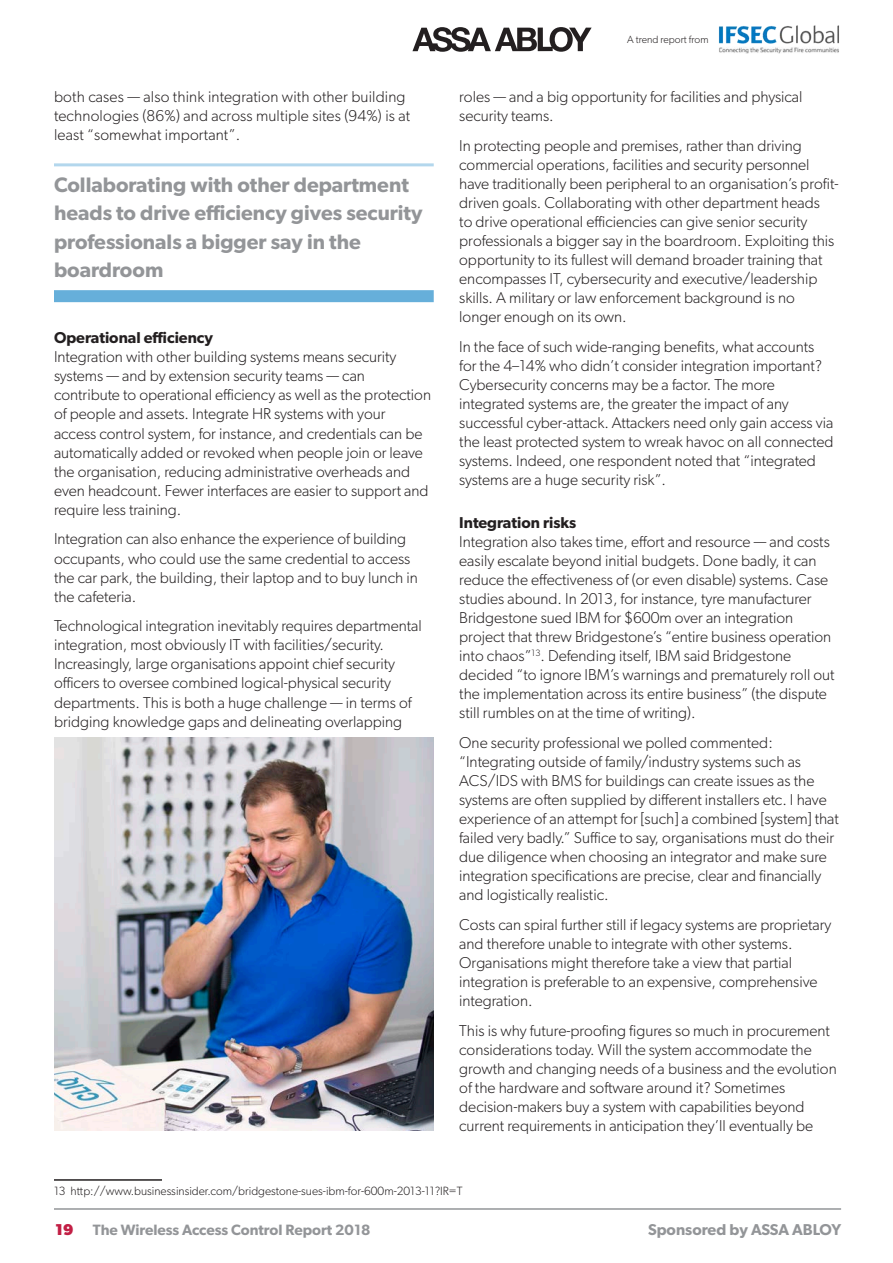
<style>
.page{position:relative;width:893px;height:1263px;background:#fff}
.page>*{position:absolute;margin:0;border:0;box-sizing:border-box;transform-origin:0 0}
.t1{font:600 21px/28.5px "Gibson";color:#939598}
.body_copy{font:300 15.75px/19px "Gibson";color:#231f20}
.xhead{font:600 15.75px "Gibson";color:#231f20}
.t2{font:600 15.75px "Gibson";color:#939598}
.t3{font:600 15px "Gibson";color:#939598}
.FOOTNOTE{font:300 12px "Gibson";color:#231f20}
.t4{font:300 10.5px "Gibson";color:#231f20}
.s1{font-weight:700;font-size:15.75px;color:#c21f45}
</style>
<div class="page">
<hr style="left:54px;top:1208px;width:787px;height:2px;background:#939598">
<img style="left:718px;top:25px;width:121px;height:29px">
<svg style="left:412px;top:27px;width:180px;height:25px"></svg>
<hr style="left:54px;top:163px;width:380px;height:3px;background:#b3d7ed">
<div style="left:54px;top:290px;width:380px;height:12px;background:#66afda"></div>
<hr style="left:54px;top:1179px;width:108px;height:2px;background:#231f20">
<img style="left:54px;top:738px;width:380px;height:393px">
<p class="body_copy" style="left:54px;top:87px;width:358px">both cases — also think integration with other building technologies (86%) and across multiple sites (94%) is at least “somewhat important”.</p>
<p class="t1" style="left:54px;top:170px;width:370px">Collaborating with other department heads to drive efficiency gives security professionals a bigger say in the boardroom</p>
<p class="xhead" style="left:54px;top:328px;width:161px">Operational efficiency</p>
<p class="body_copy" style="left:54px;top:347px;width:379px">Integration with other building systems means security systems — and by extension security teams — can contribute to operational efficiency as well as the protection of people and assets. Integrate HR systems with your access control system, for instance, and credentials can be automatically added or revoked when people join or leave the organisation, reducing administrative overheads and even headcount. Fewer interfaces are easier to support and require less training.</p>
<p class="body_copy" style="left:54px;top:529px;width:365px">Integration can also enhance the experience of building occupants, who could use the same credential to access the car park, the building, their laptop and to buy lunch in the cafeteria.</p>
<p class="body_copy" style="left:54px;top:616px;width:369px">Technological integration inevitably requires departmental integration, most obviously IT with facilities/security.<br>Increasingly, large organisations appoint chief security officers to oversee combined logical-physical security departments. This is both a huge challenge — in terms of bridging knowledge gaps and delineating overlapping</p>
<p class="t4" style="left:627px;top:33px;width:83px">A trend report from</p>
<p class="body_copy" style="left:459px;top:87px;width:345px">roles — and a big opportunity for facilities and physical security teams.</p>
<p class="body_copy" style="left:459px;top:135px;width:381px">In protecting people and premises, rather than driving commercial operations, facilities and security personnel have traditionally been peripheral to an organisation’s profit&shy;driven goals. Collaborating with other department heads<br>to drive operational efficiencies can give senior security professionals a bigger say in the boardroom. Exploiting this opportunity to its fullest will demand broader training that encompasses IT, cybersecurity and executive/leadership skills. A military or law enforcement background is no longer enough on its own.</p>
<p class="body_copy" style="left:459px;top:337px;width:376px">In the face of such wide-ranging benefits, what accounts for the 4–14% who didn’t consider integration important?<br>Cybersecurity concerns may be a factor. The more integrated systems are, the greater the impact of any successful cyber-attack. Attackers need only gain access via the least protected system to wreak havoc on all connected systems. Indeed, one respondent noted that “integrated systems are a huge security risk”.</p>
<p class="xhead" style="left:459px;top:513px;width:119px">Integration risks</p>
<p class="body_copy" style="left:459px;top:532px;width:377px">Integration also takes time, effort and resource — and costs easily escalate beyond initial budgets. Done badly, it can reduce the effectiveness of (or even disable) systems. Case studies abound. In 2013, for instance, tyre manufacturer Bridgestone sued IBM for $600m over an integration project that threw Bridgestone’s “entire business operation into chaos”<sup>13</sup>. Defending itself, IBM said Bridgestone decided “to ignore IBM’s warnings and prematurely roll out the implementation across its entire business” (the dispute still rumbles on at the time of writing).</p>
<p class="body_copy" style="left:459px;top:733px;width:381px">One security professional we polled commented: “Integrating outside of family/industry systems such as ACS/IDS with BMS for buildings can create issues as the systems are often supplied by different installers etc. I have experience of an attempt for [such] a combined [system] that failed very badly.” Suffice to say, organisations must do their due diligence when choosing an integrator and make sure integration specifications are precise, clear and financially and logistically realistic.</p>
<p class="body_copy" style="left:459px;top:915px;width:374px">Costs can spiral further still if legacy systems are proprietary and therefore unable to integrate with other systems.<br>Organisations might therefore take a view that partial integration is preferable to an expensive, comprehensive integration.</p>
<p class="body_copy" style="left:459px;top:1021px;width:379px">This is why future-proofing figures so much in procurement considerations today. Will the system accommodate the growth and changing needs of a business and the evolution of the hardware and software around it? Sometimes decision-makers buy a system with capabilities beyond current requirements in anticipation they’ll eventually be</p>
<p class="FOOTNOTE" style="left:54px;top:1183px;width:410px">13 http://www.businessinsider.com/bridgestone-sues-ibm-for-600m-2013-11?IR=T</p>
<p class="t3" style="left:55px;top:1221px;width:317px"><span class="s1">19</span> The Wireless Access Control Report 2018</p>
<p class="t2" style="left:648px;top:1220px;width:195px">Sponsored by ASSA ABLOY</p>
</div>
